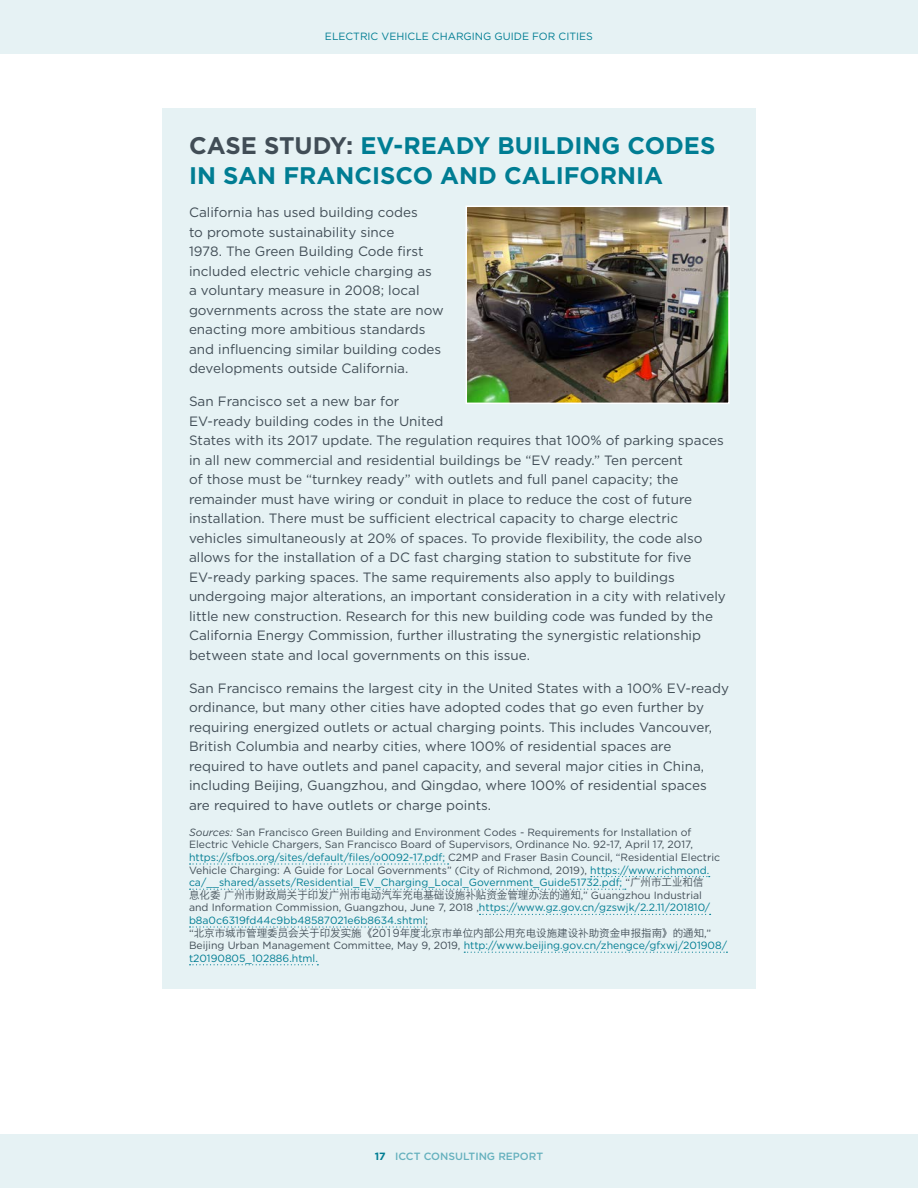
<style>
.page{position:relative;width:918px;height:1188px;background:#fff}
.page>*{position:absolute;margin:0;border:0;box-sizing:border-box;transform-origin:0 0}
.t1{font:700 24px/30px "Gotham";color:#007d93}
.t2{font:13.5px/19.5px "Gotham";color:#414d56}
.t3{font:10.5px/12.6px "Gotham";color:#414d56}
.t4{font:10.5px/12.6px "Gotham";color:#007d93}
.t5{font:10.5px "Hiragino Sans GB W3";color:#414d56}
.t6{font:500 10.5px "Gotham";color:#66b1be}
.s1{color:#414d56}
.s2{font-style:italic}
.s3{color:#007d93}
.s4{font-family:"Hiragino Sans GB W3"}
.s5{font-family:"Gotham"}
.s6{font-weight:700;color:#007d93}
</style>
<div class="page">
<div style="left:0;top:1134px;width:918px;height:54px;background:#e6f2f4"></div>
<div style="left:0;top:0;width:918px;height:54px;background:#e6f2f4"></div>
<div style="left:162px;top:108px;width:594px;height:881px;background:#e6f2f4"></div>
<svg style="left:190px;top:863px;width:259px;height:2px"></svg>
<svg style="left:591px;top:876px;width:119px;height:1px"></svg>
<svg style="left:190px;top:889px;width:436px;height:1px"></svg>
<svg style="left:480px;top:914px;width:231px;height:1px"></svg>
<svg style="left:190px;top:926px;width:236px;height:2px"></svg>
<svg style="left:464px;top:952px;width:263px;height:1px"></svg>
<svg style="left:190px;top:964px;width:128px;height:1px"></svg>
<img style="left:469px;top:209px;width:258px;height:192px">
<div style="left:466px;top:206px;width:264px;height:198px;border:2px solid #fff"></div>
<p class="t4" style="left:325px;top:30px;width:270px">ELECTRIC VEHICLE CHARGING GUIDE FOR CITIES</p>
<h1 class="t1" style="left:189px;top:131px;width:528px"><span class="s1">CASE STUDY:</span> EV-READY BUILDING CODES<br>IN SAN FRANCISCO AND CALIFORNIA</h1>
<p class="t2" style="left:189px;top:202px;width:256px">California has used building codes<br>to promote sustainability since<br>1978. The Green Building Code first included electric vehicle charging as<br>a voluntary measure in 2008; local governments across the state are now enacting more ambitious standards and influencing similar building codes developments outside California.</p>
<p class="t2" style="left:189px;top:391px;width:538px">San Francisco set a new bar for<br>EV-ready building codes in the United<br>States with its 2017 update. The regulation requires that 100% of parking spaces in all new commercial and residential buildings be “EV ready.” Ten percent<br>of those must be “turnkey ready” with outlets and full panel capacity; the remainder must have wiring or conduit in place to reduce the cost of future installation. There must be sufficient electrical capacity to charge electric vehicles simultaneously at 20% of spaces. To provide flexibility, the code also allows for the installation of a DC fast charging station to substitute for five EV-ready parking spaces. The same requirements also apply to buildings undergoing major alterations, an important consideration in a city with relatively little new construction. Research for this new building code was funded by the California Energy Commission, further illustrating the synergistic relationship between state and local governments on this issue.</p>
<p class="t2" style="left:189px;top:678px;width:542px">San Francisco remains the largest city in the United States with a 100% EV-ready ordinance, but many other cities have adopted codes that go even further by requiring energized outlets or actual charging points. This includes Vancouver, British Columbia and nearby cities, where 100% of residential spaces are required to have outlets and panel capacity, and several major cities in China, including Beijing, Guangzhou, and Qingdao, where 100% of residential spaces are required to have outlets or charge points.</p>
<p class="t3" style="left:189px;top:826px;width:533px"><span class="s2">Sources:</span> San Francisco Green Building and Environment Codes - Requirements for Installation of Electric Vehicle Chargers, San Francisco Board of Supervisors, Ordinance No. 92-17, April 17, 2017, <span class="s3">https://sfbos.org/sites/default/files/o0092-17.pdf;</span> C2MP and Fraser Basin Council, “Residential Electric Vehicle Charging: A Guide for Local Governments” (City of Richmond, 2019), <span class="s3">https://www.richmond. ca/__shared/assets/Residential_EV_Charging_Local_Government_Guide51732.pdf;</span> “<span class="s4">广州市工业和信</span></p>
<p class="t5" style="left:189px;top:888px;width:515px">息化委 广州市财政局关于印发广州市电动汽车充电基础设施补贴资金管理办法的通知<span class="s5">,” Guangzhou Industrial</span></p>
<p class="t4" style="left:189px;top:901px;width:523px"><span class="s1">and Information Commission, Guangzhou, June 7, 2018 ,</span>https://www.gz.gov.cn/gzswjk/2.2.11/201810/ b8a0c6319fd44c9bb48587021e6b8634.shtml<span class="s1">;</span></p>
<p class="t5" style="left:189px;top:926px;width:524px"><span class="s5">“</span>北京市城市管理委员会关于印发实施《2019年度北京市单位内部公用充电设施建设补助资金申报指南》的通知<span class="s5">,”</span></p>
<p class="t4" style="left:189px;top:939px;width:540px"><span class="s1">Beijing Urban Management Committee, May 9, 2019,</span> http://www.beijing.gov.cn/zhengce/gfxwj/201908/ t20190805_102886.html.</p>
<p class="t6" style="left:375px;top:1149px;width:170px"><span class="s6">17</span> ICCT CONSULTING REPORT</p>
</div>
